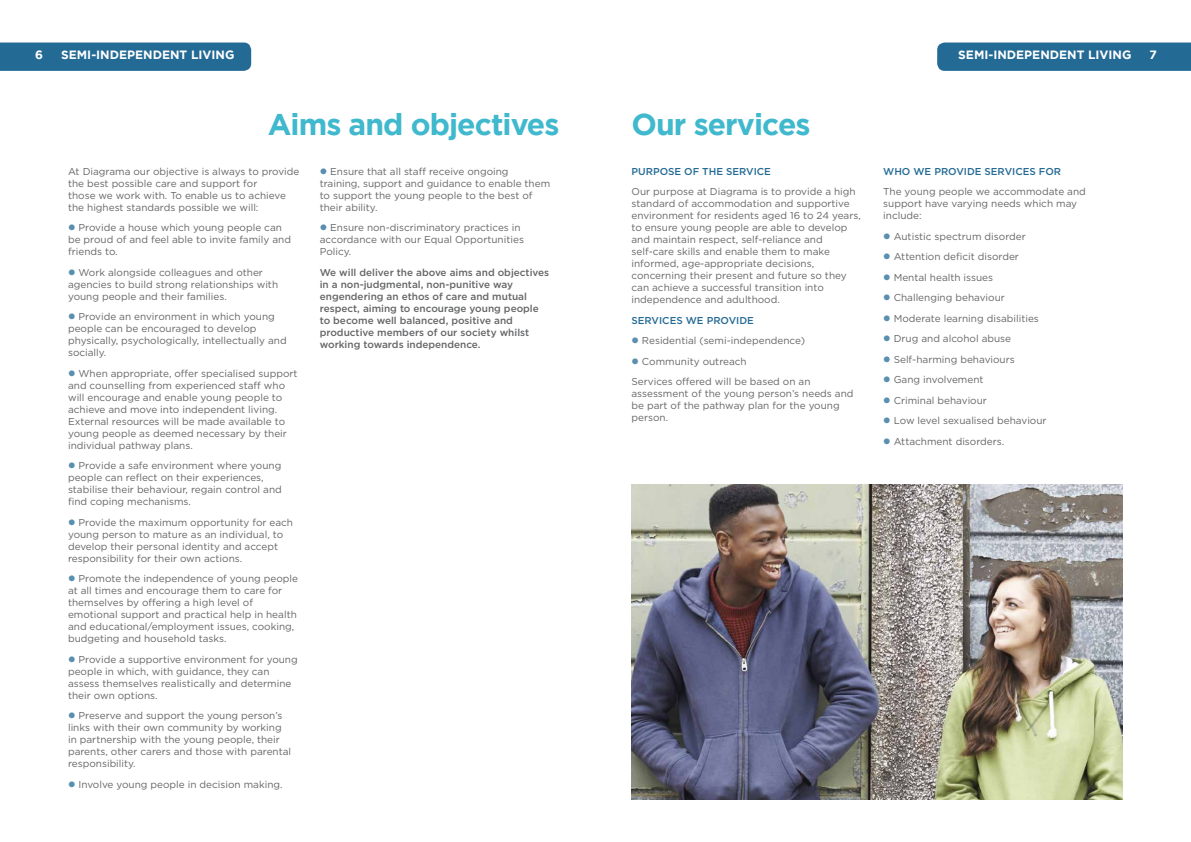
<style>
.page{position:relative;width:1191px;height:842px;background:#fff}
.page>*{position:absolute;margin:0;border:0;box-sizing:border-box;transform-origin:0 0}
.t1{font:700 30px "Gotham";letter-spacing:-.03em;color:#40b8cd}
.t2{font:700 12px "Gotham";color:#fff}
.t3{font:10px/12px "Gotham";color:#646567}
.t4{font:500 10px/12px "Gotham";color:#646567}
.t5{font:500 10px "Gotham";color:#236a95}
.s1{color:#5a8fb0}
</style>
<div class="page">
<div style="left:937px;top:43px;width:254px;height:28px;background:#236a95"></div>
<div style="left:0;top:43px;width:251px;height:28px;background:#236a95"></div>
<img style="left:631px;top:485px;width:492px;height:314px">
<p class="t2" style="left:35px;top:47px;width:9px">6</p>
<p class="t2" style="left:61px;top:47px;width:175px">SEMI-INDEPENDENT LIVING</p>
<p class="t2" style="left:958px;top:48px;width:175px">SEMI-INDEPENDENT LIVING</p>
<p class="t2" style="left:1149px;top:48px;width:9px">7</p>
<h1 class="t1" style="left:268px;top:108px;width:293px">Aims and objectives</h1>
<p class="t3" style="left:68px;top:165px;width:233px">At Diagrama our objective is always to provide the best possible care and support for<br>those we work with. To enable us to achieve the highest standards possible we will:</p>
<p class="t3" style="left:68px;top:221px;width:224px"><span class="s1">●</span> Provide a house which young people can be proud of and feel able to invite family and friends to.</p>
<p class="t3" style="left:68px;top:266px;width:212px"><span class="s1">●</span> Work alongside colleagues and other agencies to build strong relationships with young people and their families.</p>
<p class="t3" style="left:68px;top:310px;width:220px"><span class="s1">●</span> Provide an environment in which young people can be encouraged to develop physically, psychologically, intellectually and socially.</p>
<p class="t3" style="left:68px;top:367px;width:231px"><span class="s1">●</span> When appropriate, offer specialised support and counselling from experienced staff who will encourage and enable young people to achieve and move into independent living.<br>External resources will be made available to young people as deemed necessary by their individual pathway plans.</p>
<p class="t3" style="left:68px;top:459px;width:215px"><span class="s1">●</span> Provide a safe environment where young people can reflect on their experiences, stabilise their behaviour, regain control and find coping mechanisms.</p>
<p class="t3" style="left:68px;top:516px;width:227px"><span class="s1">●</span> Provide the maximum opportunity for each young person to mature as an individual, to develop their personal identity and accept responsibility for their own actions.</p>
<p class="t3" style="left:68px;top:572px;width:231px"><span class="s1">●</span> Promote the independence of young people at all times and encourage them to care for themselves by offering a high level of emotional support and practical help in health and educational/employment issues, cooking, budgeting and household tasks.</p>
<p class="t3" style="left:68px;top:653px;width:231px"><span class="s1">●</span> Provide a supportive environment for young people in which, with guidance, they can assess themselves realistically and determine their own options.</p>
<p class="t3" style="left:68px;top:709px;width:225px"><span class="s1">●</span> Preserve and support the young person’s links with their own community by working in partnership with the young people, their parents, other carers and those with parental responsibility.</p>
<p class="t3" style="left:68px;top:778px;width:216px"><span class="s1">●</span> Involve young people in decision making.</p>
<p class="t3" style="left:320px;top:165px;width:232px"><span class="s1">●</span> Ensure that all staff receive ongoing training, support and guidance to enable them to support the young people to the best of their ability.</p>
<p class="t3" style="left:320px;top:222px;width:206px"><span class="s1">●</span> Ensure non-discriminatory practices in accordance with our Equal Opportunities<br>Policy.</p>
<p class="t4" style="left:320px;top:266px;width:231px">We will deliver the above aims and objectives in a non-judgmental, non-punitive way engendering an ethos of care and mutual respect, aiming to encourage young people to become well balanced, positive and productive members of our society whilst working towards independence.</p>
<h1 class="t1" style="left:631px;top:108px;width:181px">Our services</h1>
<p class="t5" style="left:631px;top:165px;width:141px">PURPOSE OF THE SERVICE</p>
<p class="t3" style="left:631px;top:185px;width:231px">Our purpose at Diagrama is to provide a high standard of accommodation and supportive environment for residents aged 16 to 24 years, to ensure young people are able to develop and maintain respect, self-reliance and self-care skills and enable them to make informed, age-appropriate decisions, concerning their present and future so they can achieve a successful transition into independence and adulthood.</p>
<p class="t5" style="left:631px;top:314px;width:124px">SERVICES WE PROVIDE</p>
<p class="t3" style="left:631px;top:334px;width:175px"><span class="s1">●</span> Residential (semi-independence)</p>
<p class="t3" style="left:631px;top:351px;width:180px;line-height:20.5px"><span class="s1">●</span> Community outreach<br>Services offered will be based on an</p>
<p class="t3" style="left:631px;top:387px;width:223px">assessment of the young person’s needs and be part of the pathway plan for the young person.</p>
<p class="t5" style="left:883px;top:165px;width:179px">WHO WE PROVIDE SERVICES FOR</p>
<p class="t3" style="left:883px;top:185px;width:204px">The young people we accommodate and support have varying needs which may include:</p>
<p class="t3" style="left:883px;top:230px;width:144px"><span class="s1">●</span> Autistic spectrum disorder</p>
<p class="t3" style="left:883px;top:250px;width:137px"><span class="s1">●</span> Attention deficit disorder</p>
<p class="t3" style="left:883px;top:271px;width:111px"><span class="s1">●</span> Mental health issues</p>
<p class="t3" style="left:883px;top:291px;width:123px"><span class="s1">●</span> Challenging behaviour</p>
<p class="t3" style="left:883px;top:312px;width:157px"><span class="s1">●</span> Moderate learning disabilities</p>
<p class="t3" style="left:883px;top:332px;width:129px"><span class="s1">●</span> Drug and alcohol abuse</p>
<p class="t3" style="left:883px;top:353px;width:133px"><span class="s1">●</span> Self-harming behaviours</p>
<p class="t3" style="left:883px;top:373px;width:102px"><span class="s1">●</span> Gang involvement</p>
<p class="t3" style="left:883px;top:394px;width:105px"><span class="s1">●</span> Criminal behaviour</p>
<p class="t3" style="left:883px;top:414px;width:165px"><span class="s1">●</span> Low level sexualised behaviour</p>
<p class="t3" style="left:883px;top:435px;width:123px"><span class="s1">●</span> Attachment disorders.</p>
</div>
